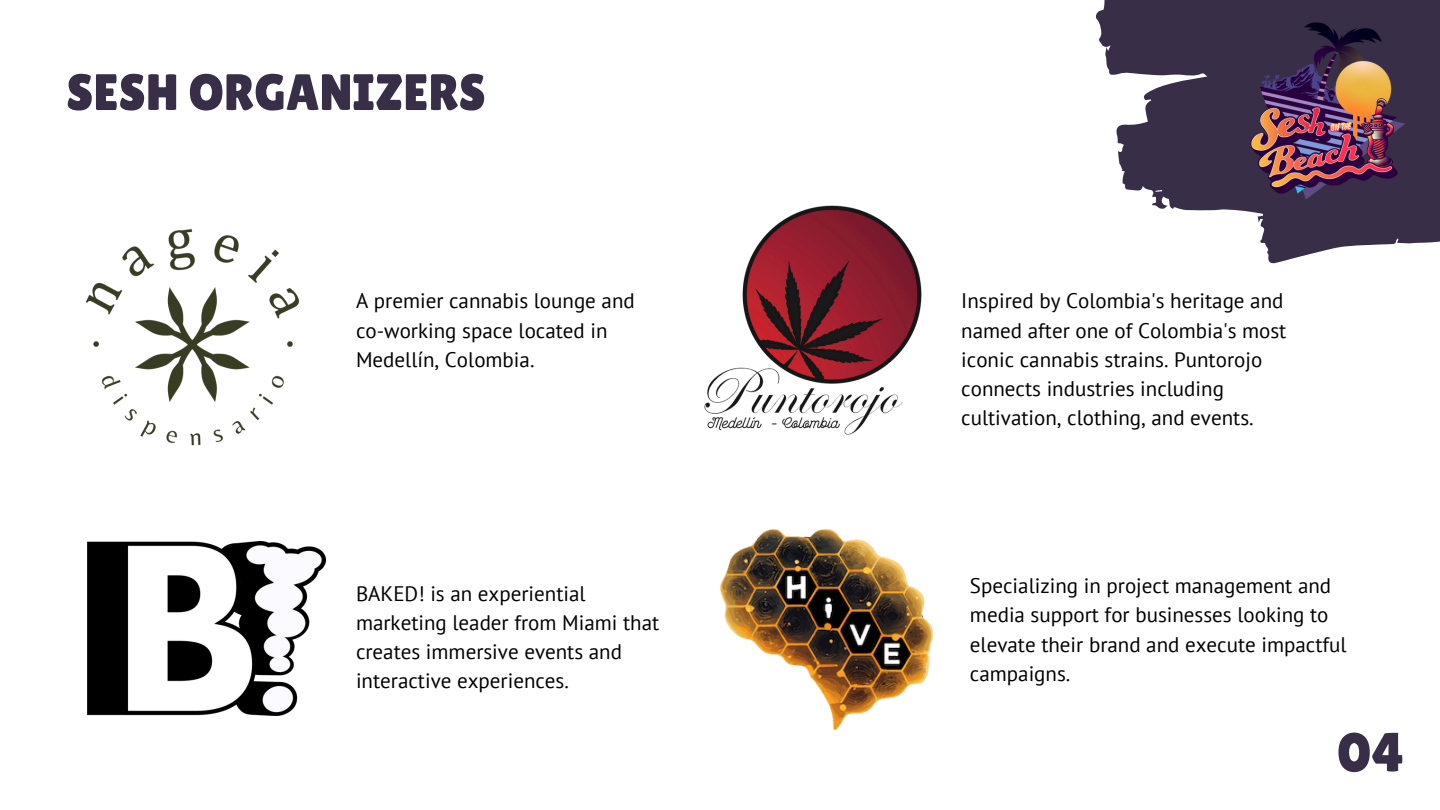
<style>
.page{position:relative;width:1440px;height:810px;background:#fff}
.page>*{position:absolute;margin:0;border:0;box-sizing:border-box;transform-origin:0 0}
.t1{font:55px "Lilita One";color:#382e48}
.t2{font:51.2px "Lilita One";color:#382e48}
.t3{font:21px/29.2px "PT Sans";color:#000}
</style>
<div class="page">
<img style="left:85px;top:229px;width:215px;height:217px">
<img style="left:721px;top:529px;width:211px;height:200px">
<svg style="left:1095px;top:0;width:345px;height:264px;fill:#382e48"></svg>
<img style="left:1224px;top:8px;width:207px;height:207px">
<img style="left:704px;top:205px;width:218px;height:230px">
<img style="left:87px;top:542px;width:239px;height:174px">
<h1 class="t2" style="left:66px;top:63px;width:421px">SESH ORGANIZERS</h1>
<p class="t3" style="left:356px;top:286px;width:280px">A premier cannabis lounge and co-working space located in<br>Medellín, Colombia.</p>
<p class="t3" style="left:961px;top:286px;width:327px">Inspired by Colombia's heritage and named after one of Colombia's most iconic cannabis strains. Puntorojo connects industries including cultivation, clothing, and events.</p>
<p class="t3" style="left:356px;top:578px;width:305px">BAKED! is an experiential marketing leader from Miami that creates immersive events and interactive experiences.</p>
<p class="t3" style="left:970px;top:571px;width:378px">Specializing in project management and media support for businesses looking to elevate their brand and execute impactful campaigns.</p>
<p class="t1" style="left:1337px;top:721px;width:70px">04</p>
</div>
